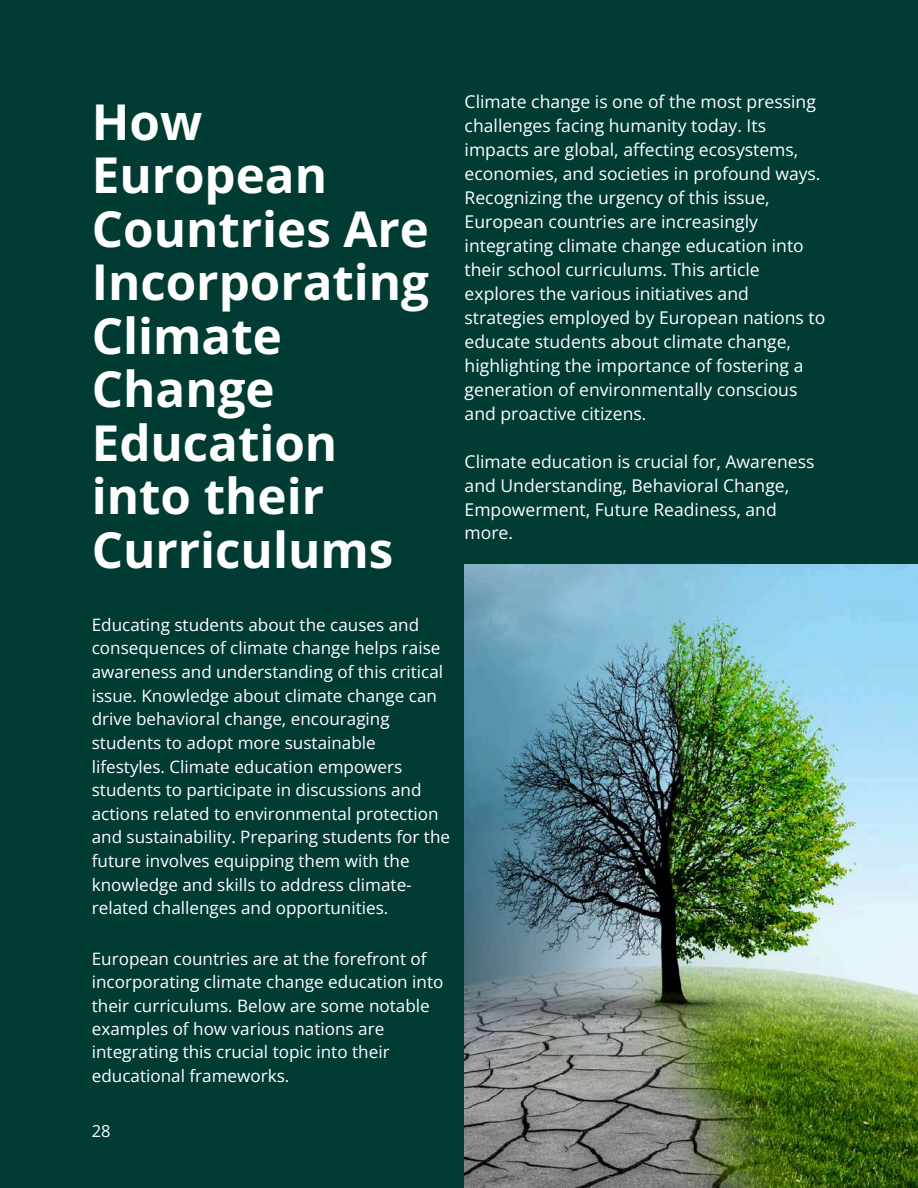
<style>
.page{position:relative;width:918px;height:1188px;background:#003b34}
.page>*{position:absolute;margin:0;border:0;box-sizing:border-box;transform-origin:0 0}
.t1{font:700 49.35px/53.4px "Open Sans";color:#fff}
.t2{font:17.55px/24px "Open Sans";color:#fff}
.t3{font:17.1px/23.7px "Open Sans";color:#fff}
.t4{font:16.5px "Open Sans";color:#fff}
</style>
<div class="page">
<img style="left:465px;top:564px;width:453px;height:623px">
<h1 class="t1" style="left:92px;top:94px;width:339px">How<br>European<br>Countries Are<br>Incorporating<br>Climate<br>Change<br>Education into their<br>Curriculums</h1>
<p class="t2" style="left:465px;top:89px;width:362px">Climate change is one of the most pressing challenges facing humanity today. Its impacts are global, affecting ecosystems, economies, and societies in profound ways.<br>Recognizing the urgency of this issue, European countries are increasingly integrating climate change education into their school curriculums. This article explores the various initiatives and strategies employed by European nations to educate students about climate change, highlighting the importance of fostering a generation of environmentally conscious and proactive citizens.</p>
<p class="t2" style="left:465px;top:449px;width:351px">Climate education is crucial for, Awareness and Understanding, Behavioral Change,<br>Empowerment, Future Readiness, and more.</p>
<p class="t3" style="left:92px;top:612px;width:360px">Educating students about the causes and consequences of climate change helps raise awareness and understanding of this critical issue. Knowledge about climate change can drive behavioral change, encouraging students to adopt more sustainable lifestyles. Climate education empowers students to participate in discussions and actions related to environmental protection and sustainability. Preparing students for the future involves equipping them with the knowledge and skills to address climate&shy;related challenges and opportunities.</p>
<p class="t3" style="left:92px;top:946px;width:353px">European countries are at the forefront of incorporating climate change education into their curriculums. Below are some notable examples of how various nations are integrating this crucial topic into their educational frameworks.</p>
<p class="t4" style="left:92px;top:1120px;width:20px">28</p>
</div>
